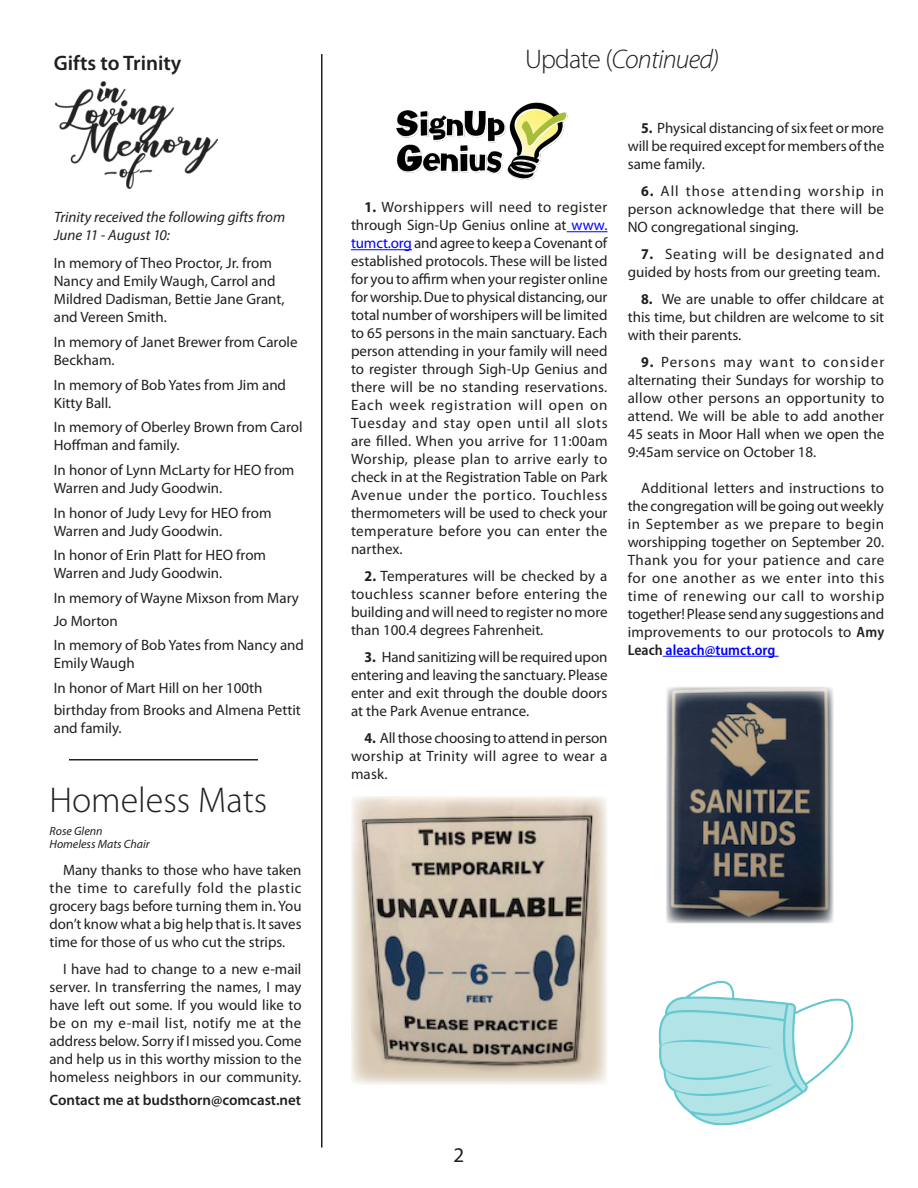
<style>
.page{position:relative;width:918px;height:1188px;background:#fff}
.page>*{position:absolute;margin:0;border:0;box-sizing:border-box;transform-origin:0 0}
.Tidings_Headline{font:300 36px "Myriad Pro";color:#231f20}
.Tidings_Headline-2{font:italic 300 27px "Myriad Pro";letter-spacing:-.03em;color:#231f20}
.Tidings_Subheads{font:600 21px "Myriad Pro";color:#231f20}
.t1{font:21px "Myriad Pro";color:#231f20}
.Tidings_Body_text{font:15px/18px "Myriad Pro";color:#231f20;text-align:justify}
.Tidings_Body_text-2{font:italic 15px "Myriad Pro";color:#231f20}
.Tidings_Body_text-3{font:600 15px "Myriad Pro";color:#231f20}
.Tidings_memorials{font:italic 15px "Myriad Pro";color:#231f20}
.Tidings_Caption{font:italic 12px "Myriad Pro";color:#231f20}
.s1{font-style:normal}
.s2{font-weight:700;font-stretch:semi-condensed}
.s3{color:#00f}
.s4{font-weight:600;font-stretch:semi-condensed}
.s5{font-weight:600;font-stretch:semi-condensed;color:#00f}
</style>
<div class="page">
<hr style="left:69px;top:759px;width:189px;height:1px;background:#231f20">
<hr style="left:321px;top:54px;width:1px;height:1094px;background:#231f20">
<img style="left:56px;top:81px;width:162px;height:108px">
<hr style="left:567px;top:231px;width:41px;height:1px;background:#00f">
<hr style="left:351px;top:249px;width:61px;height:1px;background:#00f">
<img style="left:396px;top:102px;width:189px;height:131px">
<img style="left:351px;top:796px;width:256px;height:288px">
<img style="left:662px;top:655px;width:172px;height:256px">
<img style="left:658px;top:911px;width:196px;height:215px">
<p class="Tidings_Subheads" style="left:54px;top:49px;width:129px">Gifts to Trinity</p>
<p class="Tidings_Body_text-2" style="left:54px;top:208px;width:233px">Trinity received the following gifts from</p>
<p class="Tidings_memorials" style="left:54px;top:226px;width:117px">June 11 - August 10:</p>
<p class="Tidings_Body_text" style="left:54px;top:254px;width:232px;text-align:left">In memory of Theo Proctor, Jr. from<br>Nancy and Emily Waugh, Carrol and<br>Mildred Dadisman, Bettie Jane Grant, and Vereen Smith.</p>
<p class="Tidings_Body_text" style="left:54px;top:333px;width:245px">In memory of Janet Brewer from Carole<br>Beckham.</p>
<p class="Tidings_Body_text" style="left:54px;top:375px;width:234px">In memory of Bob Yates from Jim and<br>Kitty Ball.</p>
<p class="Tidings_Body_text" style="left:54px;top:418px;width:250px">In memory of Oberley Brown from Carol<br>Hoffman and family.</p>
<p class="Tidings_Body_text" style="left:54px;top:461px;width:242px">In honor of Lynn McLarty for HEO from<br>Warren and Judy Goodwin.</p>
<p class="Tidings_Body_text" style="left:54px;top:503px;width:219px">In honor of Judy Levy for HEO from<br>Warren and Judy Goodwin.</p>
<p class="Tidings_Body_text" style="left:54px;top:546px;width:214px">In honor of Erin Platt for HEO from<br>Warren and Judy Goodwin.</p>
<p class="Tidings_Body_text" style="left:54px;top:587px;width:247px;line-height:22.5px">In memory of Wayne Mixson from Mary<br>Jo Morton</p>
<p class="Tidings_Body_text" style="left:54px;top:636px;width:252px">In memory of Bob Yates from Nancy and<br>Emily Waugh</p>
<p class="Tidings_Body_text" style="left:54px;top:676px;width:249px;line-height:22.5px">In honor of Mart Hill on her 100th birthday from Brooks and Almena Pettit</p>
<p class="Tidings_Body_text" style="left:54px;top:719px;width:69px">and family.</p>
<p class="Tidings_Headline" style="left:50px;top:778px;width:219px">Homeless Mats</p>
<p class="Tidings_Caption" style="left:50px;top:823px;width:55px">Rose Glenn</p>
<p class="Tidings_Caption" style="left:50px;top:837px;width:102px">Homeless Mats Chair</p>
<p class="Tidings_Body_text" style="left:50px;top:861px;width:254px;text-indent:14px">Many thanks to those who have taken the time to carefully fold the plastic grocery bags before turning them in. You don’t know what a big help that is. It saves time for those of us who cut the strips.</p>
<p class="Tidings_Body_text" style="left:50px;top:960px;width:254px;text-indent:14px">I have had to change to a new e-mail server. In transferring the names, I may have left out some. If you would like to be on my e-mail list, notify me at the address below. Sorry if I missed you. Come and help us in this worthy mission to the homeless neighbors in our community.</p>
<p class="Tidings_Body_text-3" style="left:50px;top:1090px;width:253px">Contact me at budsthorn@comcast.net</p>
<p class="Tidings_Headline-2" style="left:525px;top:45px;width:196px"><span class="s1">Update (</span>Continued)</p>
<p class="Tidings_Body_text" style="left:351px;top:198px;width:258px;text-indent:14px"><span class="s2">1.</span> Worshippers will need to register through Sign-Up Genius online at <span class="s3">www. tumct.org</span> and agree to keep a Covenant of established protocols. These will be listed for you to affirm when your register online for worship. Due to physical distancing, our total number of worshipers will be limited to 65 persons in the main sanctuary. Each person attending in your family will need to register through Sigh-Up Genius and there will be no standing reservations.<br>Each week registration will open on Tuesday and stay open until all slots are filled. When you arrive for 11:00am Worship, please plan to arrive early to check in at the Registration Table on Park Avenue under the portico. Touchless thermometers will be used to check your temperature before you can enter the narthex.</p>
<p class="Tidings_Body_text" style="left:351px;top:567px;width:258px;text-indent:14px"><span class="s2">2.</span> Temperatures will be checked by a touchless scanner before entering the building and will need to register no more than 100.4 degrees Fahrenheit.</p>
<p class="Tidings_Body_text" style="left:351px;top:648px;width:258px;text-indent:14px"><span class="s2">3.</span> Hand sanitizing will be required upon entering and leaving the sanctuary. Please enter and exit through the double doors at the Park Avenue entrance.</p>
<p class="Tidings_Body_text" style="left:351px;top:729px;width:258px;text-indent:14px"><span class="s2">4.</span> All those choosing to attend in person worship at Trinity will agree to wear a mask.</p>
<p class="Tidings_Body_text" style="left:628px;top:118px;width:258px;text-indent:14px"><span class="s2">5.</span> Physical distancing of six feet or more will be required except for members of the same family.</p>
<p class="Tidings_Body_text" style="left:628px;top:181px;width:258px;text-indent:14px"><span class="s2">6.</span> All those attending worship in person acknowledge that there will be NO congregational singing.</p>
<p class="Tidings_Body_text" style="left:628px;top:244px;width:258px;text-align:right"><span class="s2">7.</span> Seating will be designated and guided by hosts from our greeting team.</p>
<p class="Tidings_Body_text" style="left:628px;top:289px;width:258px;text-indent:14px"><span class="s2">8.</span> We are unable to offer childcare at this time, but children are welcome to sit with their parents.</p>
<p class="Tidings_Body_text" style="left:628px;top:352px;width:258px;text-indent:14px"><span class="s2">9.</span> Persons may want to consider alternating their Sundays for worship to allow other persons an opportunity to attend. We will be able to add another 45 seats in Moor Hall when we open the 9:45am service on October 18.</p>
<p class="Tidings_Body_text" style="left:628px;top:478px;width:258px;text-indent:14px">Additional letters and instructions to the congregation will be going out weekly in September as we prepare to begin worshipping together on September 20.<br>Thank you for your patience and care for one another as we enter into this time of renewing our call to worship together! Please send any suggestions and improvements to our protocols to <span class="s4">Amy Leach</span> <span class="s5">aleach@tumct.org</span></p>
<h3 class="t1" style="left:454px;top:1142px;width:12px">2</h3>
</div>
